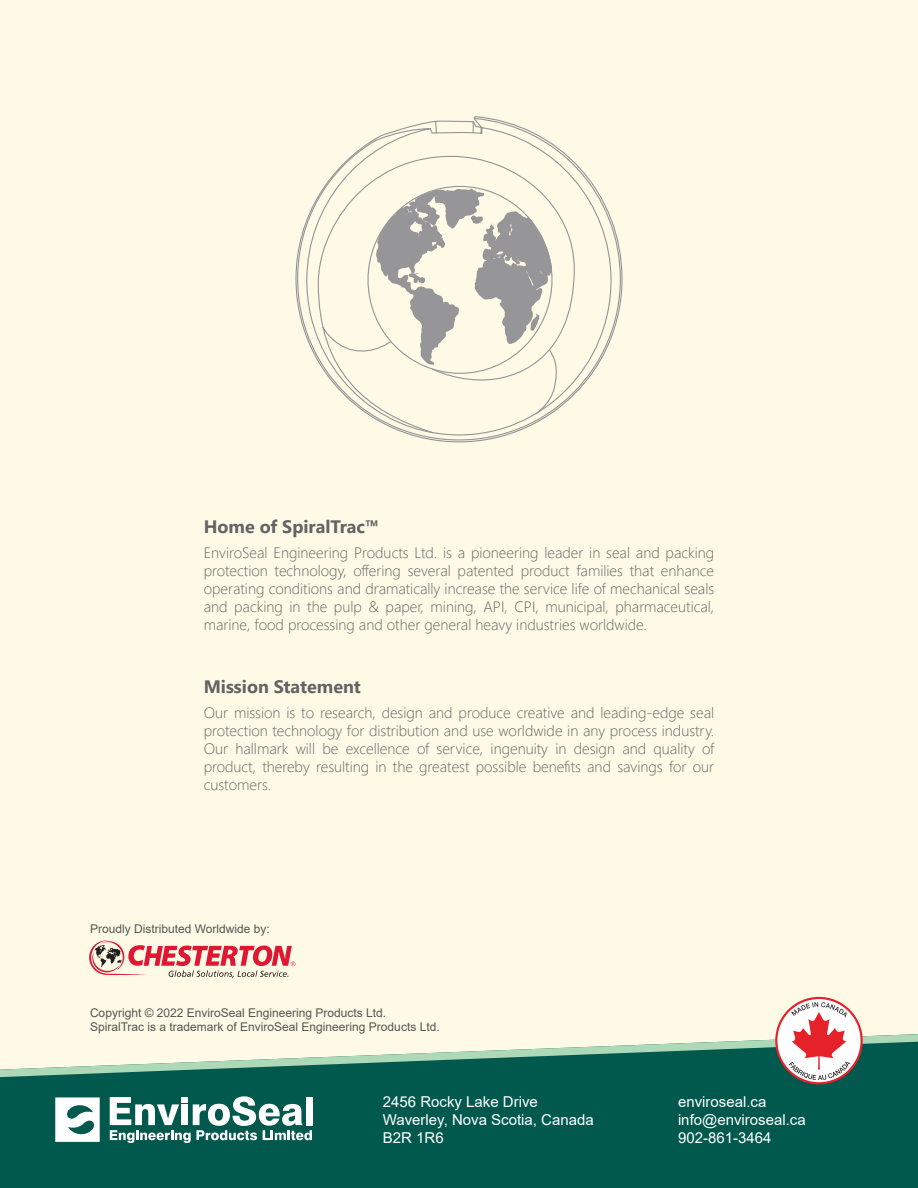
<style>
.page{position:relative;width:918px;height:1188px;background:#fffae6}
.page>*{position:absolute;margin:0;border:0;box-sizing:border-box;transform-origin:0 0}
.t1{font:700 18px "Segoe UI";color:#626364}
.t2{font:300 15px/18px "Segoe UI";color:#626364;text-align:justify}
.t3{font:15px/18px "Arial";color:#fff}
.t4{font:12px/14.4px "Arial";color:#565554}
</style>
<div class="page">
<svg style="left:0;top:1034px;width:918px;height:154px;fill:#00594c"></svg>
<svg style="left:295px;top:116px;width:328px;height:327px"></svg>
<svg style="left:317px;top:155px;width:258px;height:279px"></svg>
<svg style="left:376px;top:188px;width:176px;height:177px"></svg>
<svg style="left:55px;top:1097px;width:45px;height:45px"></svg>
<div style="left:306px;top:1097px;width:7px;height:28px;background:#fff"></div>
<svg style="left:110px;top:1096px;width:202px;height:47px"></svg>
<svg style="left:89px;top:940px;width:207px;height:38px"></svg>
<svg style="left:775px;top:997px;width:88px;height:87px"></svg>
<p class="t1" style="left:204px;top:520px;width:177px">Home of SpiralTrac™</p>
<p class="t2" style="left:204px;top:545px;width:512px">EnviroSeal Engineering Products Ltd. is a pioneering leader in seal and packing protection technology, offering several patented product families that enhance operating conditions and dramatically increase the service life of mechanical seals and packing in the pulp &amp; paper, mining, API, CPI, municipal, pharmaceutical, marine, food processing and other general heavy industries worldwide.</p>
<p class="t1" style="left:204px;top:680px;width:159px">Mission Statement</p>
<p class="t2" style="left:204px;top:705px;width:512px">Our mission is to research, design and produce creative and leading-edge seal protection technology for distribution and use worldwide in any process industry.<br>Our hallmark will be excellence of service, ingenuity in design and quality of product, thereby resulting in the greatest possible benefits and savings for our customers.</p>
<p class="t4" style="left:90px;top:923px;width:181px">Proudly Distributed Worldwide by:</p>
<p class="t4" style="left:90px;top:1007px;width:351px">Copyright © 2022 EnviroSeal Engineering Products Ltd.<br>SpiralTrac is a trademark of EnviroSeal Engineering Products Ltd.</p>
<p class="t3" style="left:383px;top:1094px;width:212px">2456 Rocky Lake Drive<br>Waverley, Nova Scotia, Canada<br>B2R 1R6</p>
<p class="t3" style="left:678px;top:1094px;width:129px">enviroseal.ca info@enviroseal.ca<br>902-861-3464</p>
</div>
